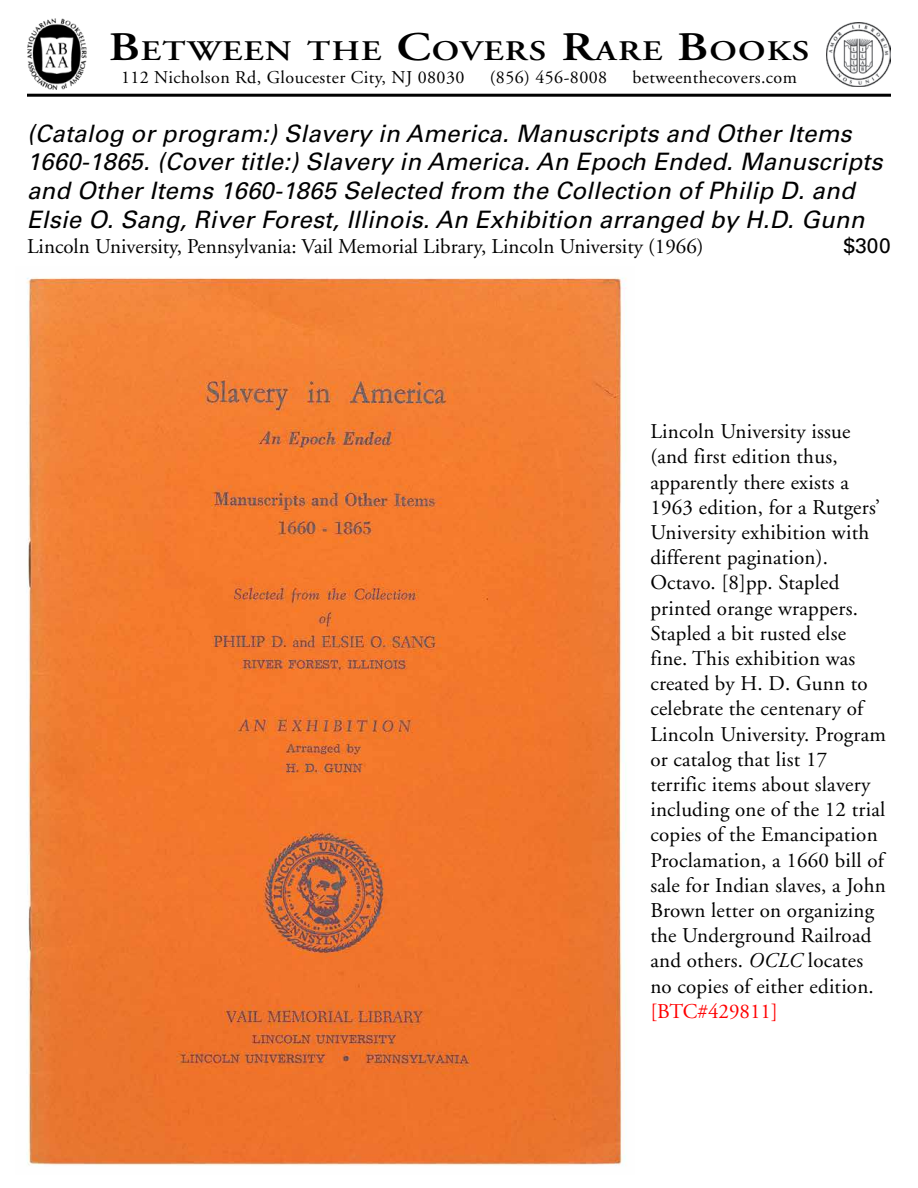
<style>
.page{position:relative;width:918px;height:1188px;background:#fff}
.page>*{position:absolute;margin:0;border:0;box-sizing:border-box;transform-origin:0 0}
.t1{font:600 28.35px "Adobe Garamond";letter-spacing:.035em;color:#000;scale:1.22 1}
.t2{font:italic 24px/28.8px "Univers";letter-spacing:.01em;color:#000}
.t3{font:21px/25.2px "Adobe Garamond";letter-spacing:.01em;color:#000}
.t4{font:21px "Adobe Garamond";color:#f00}
.t5{font:21px "Univers";color:#000}
.t6{font:18px "Adobe Garamond";letter-spacing:.025em;color:#000}
.s1{font-size:40.5px}
.s2{font-style:italic}
</style>
<div class="page">
<img style="left:26px;top:277px;width:600px;height:889px">
<img style="left:826px;top:22px;width:65px;height:65px">
<img style="left:27px;top:19px;width:60px;height:71px">
<hr style="left:27px;top:94px;width:864px;height:3px;background:#000">
<h1 class="t1" style="left:109px;top:35px;width:576px"><span class="s1">B</span>ETWEEN THE <span class="s1">C</span>OVERS <span class="s1">R</span>ARE <span class="s1">B</span>OOKS</h1>
<p class="t6" style="left:121px;top:67px;width:345px">112 Nicholson Rd, Gloucester City, NJ 08030</p>
<p class="t6" style="left:490px;top:67px;width:119px">(856) 456-8008</p>
<p class="t6" style="left:633px;top:67px;width:166px">betweenthecovers.com</p>
<p class="t2" style="left:27px;top:119px;width:857px">(Catalog or program:) Slavery in America. Manuscripts and Other Items 1660-1865. (Cover title:) Slavery in America. An Epoch Ended. Manuscripts and Other Items 1660-1865 Selected from the Collection of Philip D. and Elsie O. Sang, River Forest, Illinois. An Exhibition arranged by H.D. Gunn</p>
<p class="t3" style="left:27px;top:235px;width:678px">Lincoln University, Pennsylvania: Vail Memorial Library, Lincoln University (1966)</p>
<p class="t5" style="left:843px;top:233px;width:49px">$300</p>
<p class="t3" style="left:650px;top:420px;width:237px">Lincoln University issue (and first edition thus, apparently there exists a<br>1963 edition, for a Rutgers’<br>University exhibition with different pagination).<br>Octavo. [8]pp. Stapled printed orange wrappers.<br>Stapled a bit rusted else fine. This exhibition was created by H. D. Gunn to celebrate the centenary of<br>Lincoln University. Program or catalog that list 17 terrific items about slavery including one of the 12 trial copies of the Emancipation<br>Proclamation, a 1660 bill of sale for Indian slaves, a John<br>Brown letter on organizing the Underground Railroad and others. <span class="s2">OCLC</span> locates no copies of either edition.</p>
<p class="t4" style="left:650px;top:1000px;width:129px">[BTC#429811]</p>
</div>
